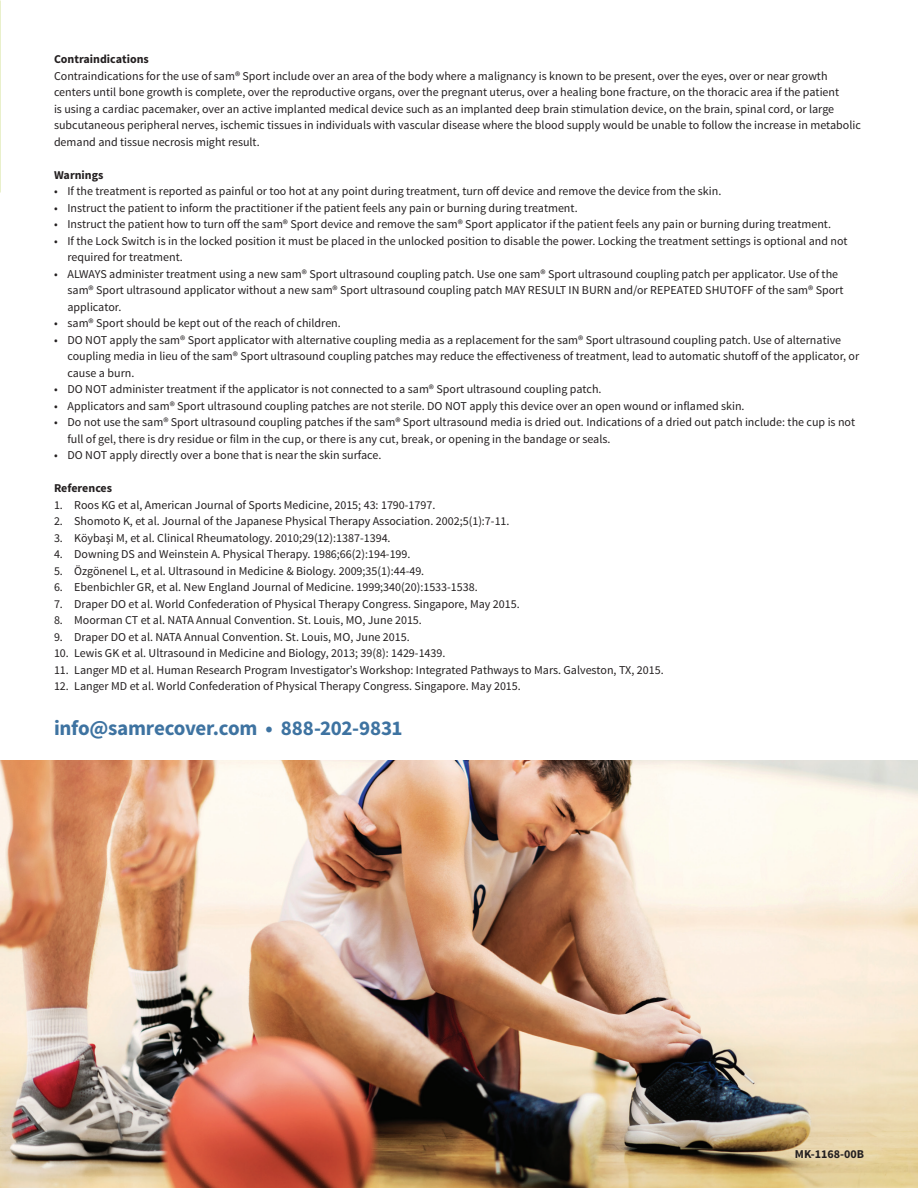
<style>
.page{position:relative;width:918px;height:1188px;background:#fff}
.page>*{position:absolute;margin:0;border:0;box-sizing:border-box;transform-origin:0 0}
.t1{font:700 21px "Source Sans Pro";letter-spacing:-.015em;color:#3e73a1}
.t2{font:12px/16.5px "Source Sans Pro";color:#231f20}
.t3{font:700 12px "Source Sans Pro";color:#231f20}
</style>
<div class="page">
<img style="left:0;top:761px;width:918px;height:427px">
<hr style="left:917px;top:380px;width:1px;height:316px;background:#a9c42e">
<p class="t3" style="left:54px;top:51px;width:96px">Contraindications</p>
<p class="t2" style="left:54px;top:67px;width:808px">Contraindications for the use of sam® Sport include over an area of the body where a malignancy is known to be present, over the eyes, over or near growth centers until bone growth is complete, over the reproductive organs, over the pregnant uterus, over a healing bone fracture, on the thoracic area if the patient<br>is using a cardiac pacemaker, over an active implanted medical device such as an implanted deep brain stimulation device, on the brain, spinal cord, or large subcutaneous peripheral nerves, ischemic tissues in individuals with vascular disease where the blood supply would be unable to follow the increase in metabolic demand and tissue necrosis might result.</p>
<p class="t3" style="left:54px;top:167px;width:51px">Warnings</p>
<p class="t2" style="left:54px;top:183px;width:669px">• If the treatment is reported as painful or too hot at any point during treatment, turn off device and remove the device from the skin.</p>
<p class="t2" style="left:54px;top:199px;width:525px">• Instruct the patient to inform the practitioner if the patient feels any pain or burning during treatment.</p>
<p class="t2" style="left:54px;top:216px;width:779px">• Instruct the patient how to turn off the sam® Sport device and remove the sam® Sport applicator if the patient feels any pain or burning during treatment.</p>
<p class="t2" style="left:68px;top:232px;width:782px;text-indent:-14px">• If the Lock Switch is in the locked position it must be placed in the unlocked position to disable the power. Locking the treatment settings is optional and not required for treatment.</p>
<p class="t2" style="left:68px;top:265px;width:777px;text-indent:-14px">• ALWAYS administer treatment using a new sam® Sport ultrasound coupling patch. Use one sam® Sport ultrasound coupling patch per applicator. Use of the sam® Sport ultrasound applicator without a new sam® Sport ultrasound coupling patch MAY RESULT IN BURN and/or REPEATED SHUTOFF of the sam® Sport applicator.</p>
<p class="t2" style="left:54px;top:315px;width:288px">• sam® Sport should be kept out of the reach of children.</p>
<p class="t2" style="left:68px;top:331px;width:793px;text-indent:-14px">• DO NOT apply the sam® Sport applicator with alternative coupling media as a replacement for the sam® Sport ultrasound coupling patch. Use of alternative coupling media in lieu of the sam® Sport ultrasound coupling patches may reduce the effectiveness of treatment, lead to automatic shutoff of the applicator, or cause a burn.</p>
<p class="t2" style="left:54px;top:381px;width:549px">• DO NOT administer treatment if the applicator is not connected to a sam® Sport ultrasound coupling patch.</p>
<p class="t2" style="left:54px;top:397px;width:692px">• Applicators and sam® Sport ultrasound coupling patches are not sterile. DO NOT apply this device over an open wound or inflamed skin.</p>
<p class="t2" style="left:68px;top:414px;width:789px;text-indent:-14px">• Do not use the sam® Sport ultrasound coupling patches if the sam® Sport ultrasound media is dried out. Indications of a dried out patch include: the cup is not full of gel, there is dry residue or film in the cup, or there is any cut, break, or opening in the bandage or seals.</p>
<p class="t2" style="left:54px;top:447px;width:329px">• DO NOT apply directly over a bone that is near the skin surface.</p>
<p class="t3" style="left:54px;top:480px;width:60px">References</p>
<p class="t2" style="left:54px;top:496px;width:383px">1. Roos KG et al, American Journal of Sports Medicine, 2015; 43: 1790-1797.</p>
<p class="t2" style="left:54px;top:513px;width:457px">2. Shomoto K, et al. Journal of the Japanese Physical Therapy Association. 2002;5(1):7-11.</p>
<p class="t2" style="left:54px;top:529px;width:338px">3. Köybaşi M, et al. Clinical Rheumatology. 2010;29(12):1387-1394.</p>
<p class="t2" style="left:54px;top:546px;width:358px">4. Downing DS and Weinstein A. Physical Therapy. 1986;66(2):194-199.</p>
<p class="t2" style="left:54px;top:562px;width:372px">5. Özgönenel L, et al. Ultrasound in Medicine &amp; Biology. 2009;35(1):44-49.</p>
<p class="t2" style="left:54px;top:579px;width:425px">6. Ebenbichler GR, et al. New England Journal of Medicine. 1999;340(20):1533-1538.</p>
<p class="t2" style="left:54px;top:595px;width:467px">7. Draper DO et al. World Confederation of Physical Therapy Congress. Singapore, May 2015.</p>
<p class="t2" style="left:54px;top:612px;width:369px">8. Moorman CT et al. NATA Annual Convention. St. Louis, MO, June 2015.</p>
<p class="t2" style="left:54px;top:628px;width:357px">9. Draper DO et al. NATA Annual Convention. St. Louis, MO, June 2015.</p>
<p class="t2" style="left:54px;top:645px;width:393px">10. Lewis GK et al. Ultrasound in Medicine and Biology, 2013; 39(8): 1429-1439.</p>
<p class="t2" style="left:54px;top:661px;width:611px">11. Langer MD et al. Human Research Program Investigator’s Workshop: Integrated Pathways to Mars. Galveston, TX, 2015.</p>
<p class="t2" style="left:54px;top:678px;width:468px">12. Langer MD et al. World Confederation of Physical Therapy Congress. Singapore. May 2015.</p>
<h1 class="t1" style="left:54px;top:714px;width:350px">info@samrecover.com • 888-202-9831</h1>
<p class="t3" style="left:795px;top:1146px;width:71px">MK-1168-00B</p>
</div>
